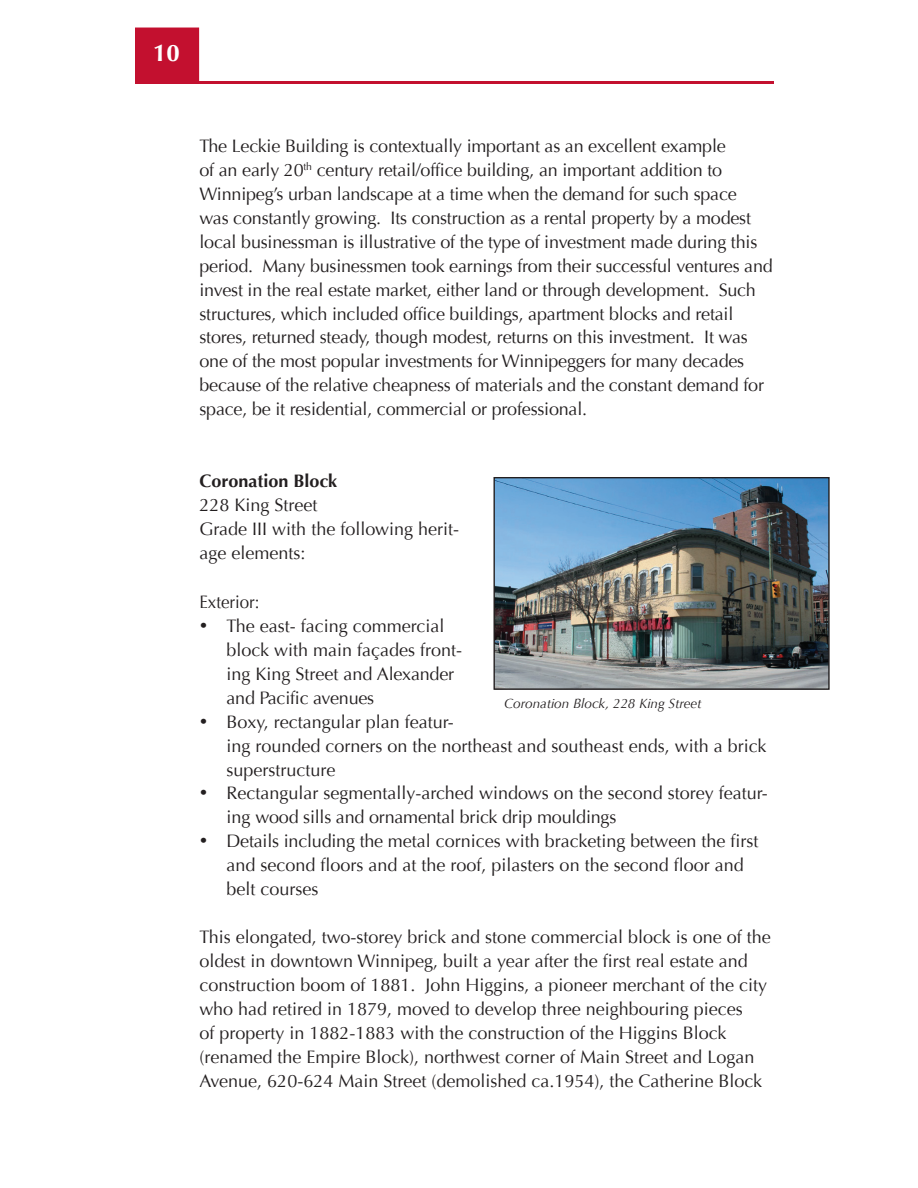
<style>
.page{position:relative;width:918px;height:1188px;background:#fff}
.page>*{position:absolute;margin:0;border:0;box-sizing:border-box;transform-origin:0 0}
.t1{font:700 24px "Optima";color:#fff}
.t2{font:18px/24px "Optima";letter-spacing:-.01em;color:#231f20}
.t3{font:700 18px "Optima";color:#231f20}
.t4{font:18px "Optima";letter-spacing:-.01em;color:#231f20;scale:.94 1}
.t5{font:italic 13.5px "Optima";color:#231f20}
</style>
<div class="page">
<div style="left:135px;top:28px;width:64px;height:56px;background:#c3102f"></div>
<hr style="left:135px;top:81px;width:639px;height:3px;background:#c3102f">
<img style="left:495px;top:479px;width:333px;height:209px">
<div style="left:493px;top:477px;width:337px;height:213px;border:1px solid #231f20"></div>
<h1 class="t1" style="left:153px;top:39px;width:28px">10</h1>
<p class="t2" style="left:200px;top:134px;width:575px">The Leckie Building is contextually important as an excellent example<br>of an early 20<sup>th</sup> century retail/office building, an important addition to Winnipeg’s urban landscape at a time when the demand for such space<br>was constantly growing. Its construction as a rental property by a modest local businessman is illustrative of the type of investment made during this period. Many businessmen took earnings from their successful ventures and invest in the real estate market, either land or through development. Such structures, which included office buildings, apartment blocks and retail stores, returned steady, though modest, returns on this investment. It was one of the most popular investments for Winnipeggers for many decades because of the relative cheapness of materials and the constant demand for space, be it residential, commercial or professional.</p>
<p class="t3" style="left:200px;top:471px;width:139px">Coronation Block</p>
<p class="t2" style="left:200px;top:494px;width:261px">228 King Street<br>Grade III with the following herit‑ age elements:</p>
<p class="t4" style="left:200px;top:591px;width:66px">Exterior:</p>
<p class="t2" style="left:226px;top:614px;width:237px;text-indent:-27px">• The east- facing commercial block with main façades front‑ ing King Street and Alexander and Pacific avenues</p>
<p class="t2" style="left:226px;top:710px;width:541px;text-indent:-27px">• Boxy, rectangular plan featur‑<br>ing rounded corners on the northeast and southeast ends, with a brick superstructure</p>
<p class="t2" style="left:226px;top:782px;width:543px;text-indent:-27px">• Rectangular segmentally-arched windows on the second storey featur‑ ing wood sills and ornamental brick drip mouldings</p>
<p class="t2" style="left:226px;top:830px;width:533px;text-indent:-27px">• Details including the metal cornices with bracketing between the first and second floors and at the roof, pilasters on the second floor and belt courses</p>
<p class="t2" style="left:200px;top:926px;width:573px">This elongated, two-storey brick and stone commercial block is one of the oldest in downtown Winnipeg, built a year after the first real estate and construction boom of 1881. John Higgins, a pioneer merchant of the city who had retired in 1879, moved to develop three neighbouring pieces<br>of property in 1882-1883 with the construction of the Higgins Block (renamed the Empire Block), northwest corner of Main Street and Logan Avenue, 620-624 Main Street (demolished ca.1954), the Catherine Block</p>
<p class="t5" style="left:504px;top:696px;width:199px">Coronation Block, 228 King Street</p>
</div>
